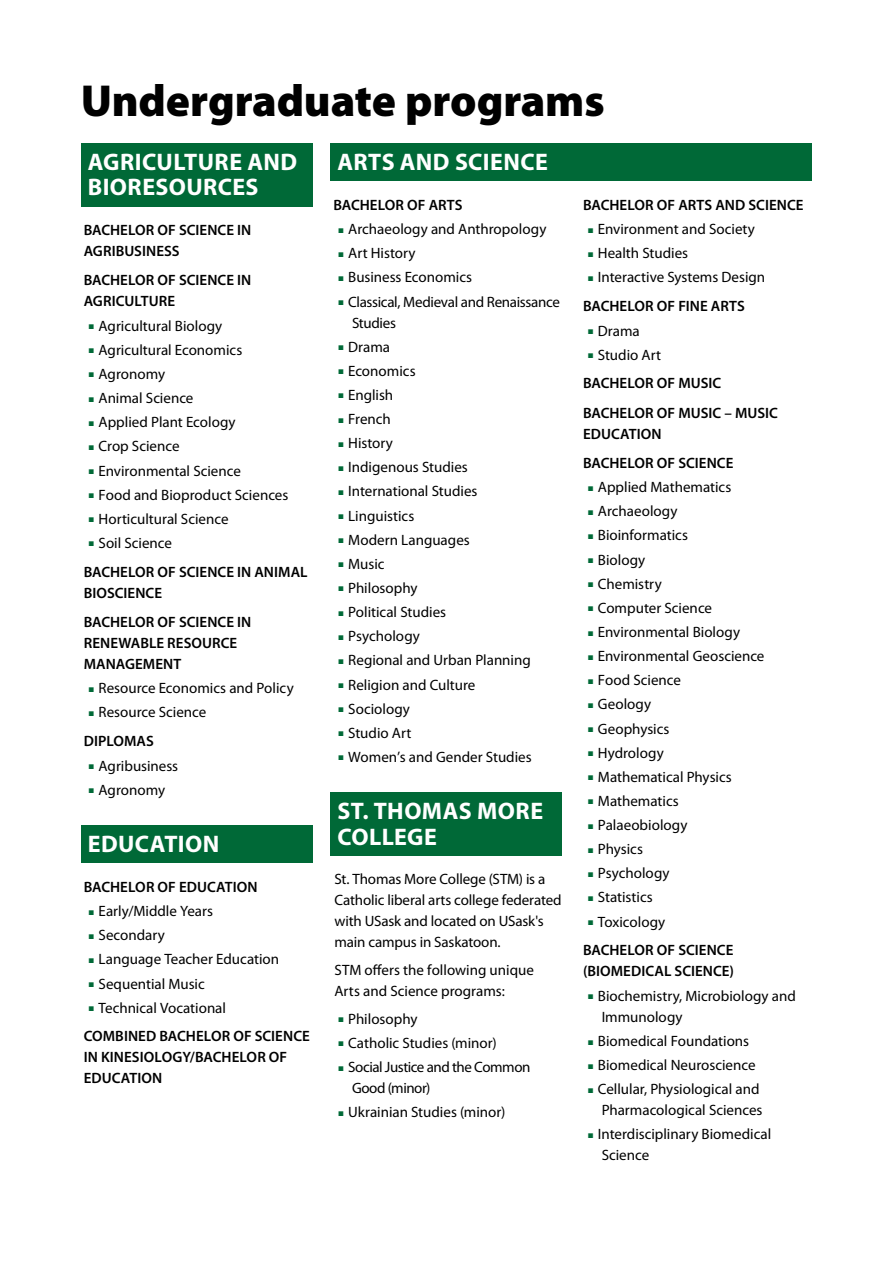
<style>
.page{position:relative;width:893px;height:1263px;background:#fff}
.page>*{position:absolute;margin:0;border:0;box-sizing:border-box;transform-origin:0 0}
.t1{font:900 45px "Myriad Pro";letter-spacing:-.005em;color:#000}
.t2{font:700 24px/25.5px "Myriad Pro";letter-spacing:.02em;color:#fff}
.t3{font:15px/21px "Myriad Pro";color:#000}
.t4{font:600 15px/21px "Myriad Pro";letter-spacing:.005em;color:#000}
.t5{font:15px/21px "Myriad Pro";letter-spacing:-.02em;color:#000}
.t6{font:15px/21px "Myriad Pro";letter-spacing:-.03em;color:#000}
.s1{color:#006937}
.s2{font-weight:400}
.s3{font-weight:600}
.s4{font-weight:700;color:#fff}
</style>
<div class="page">
<div style="left:81px;top:144px;width:231px;height:63px;background:#006937"></div>
<div style="left:81px;top:826px;width:231px;height:37px;background:#006937"></div>
<div style="left:330px;top:144px;width:482px;height:37px;background:#006937"></div>
<div style="left:330px;top:793px;width:232px;height:63px;background:#006937"></div>
<h1 class="t1" style="left:81px;top:75px;width:525px">Undergraduate programs</h1>
<h2 class="t2" style="left:88px;top:148px;width:211px">AGRICULTURE AND<br>BIORESOURCES</h2>
<p class="t4" style="left:84px;top:220px;width:169px">BACHELOR OF SCIENCE IN<br>AGRIBUSINESS</p>
<p class="t4" style="left:84px;top:270px;width:169px">BACHELOR OF SCIENCE IN<br>AGRICULTURE</p>
<p class="t3" style="left:89px;top:315px;width:135px"><span class="s1">■</span> Agricultural Biology</p>
<p class="t3" style="left:89px;top:340px;width:155px"><span class="s1">■</span> Agricultural Economics</p>
<p class="t3" style="left:89px;top:364px;width:78px"><span class="s1">■</span> Agronomy</p>
<p class="t3" style="left:89px;top:388px;width:106px"><span class="s1">■</span> Animal Science</p>
<p class="t3" style="left:89px;top:412px;width:148px"><span class="s1">■</span> Applied Plant Ecology</p>
<p class="t3" style="left:89px;top:436px;width:92px"><span class="s1">■</span> Crop Science</p>
<p class="t3" style="left:89px;top:460px;width:154px"><span class="s1">■</span> Environmental Science</p>
<p class="t3" style="left:89px;top:484px;width:201px"><span class="s1">■</span> Food and Bioproduct Sciences</p>
<p class="t3" style="left:89px;top:508px;width:141px"><span class="s1">■</span> Horticultural Science</p>
<p class="t4" style="left:84px;top:529px;width:225px;line-height:28.7px;text-indent:5px"><span class="s1">■</span> <span class="s2">Soil Science<br></span>BACHELOR OF SCIENCE IN ANIMAL</p>
<p class="t4" style="left:84px;top:578px;width:169px;line-height:29.1px">BIOSCIENCE<br>BACHELOR OF SCIENCE IN</p>
<p class="t4" style="left:84px;top:632px;width:155px">RENEWABLE RESOURCE<br>MANAGEMENT</p>
<p class="t3" style="left:89px;top:678px;width:206px"><span class="s1">■</span> Resource Economics and Policy</p>
<p class="t3" style="left:84px;top:698px;width:124px;line-height:28.7px;text-indent:5px"><span class="s1">■</span> Resource Science<br><span class="s3">DIPLOMAS</span></p>
<p class="t3" style="left:89px;top:755px;width:91px"><span class="s1">■</span> Agribusiness</p>
<p class="t3" style="left:89px;top:779px;width:78px"><span class="s1">■</span> Agronomy</p>
<h2 class="t2" style="left:88px;top:830px;width:133px">EDUCATION</h2>
<p class="t4" style="left:84px;top:876px;width:175px">BACHELOR OF EDUCATION</p>
<p class="t3" style="left:89px;top:901px;width:126px"><span class="s1">■</span> Early/Middle Years</p>
<p class="t3" style="left:89px;top:925px;width:78px"><span class="s1">■</span> Secondary</p>
<p class="t3" style="left:89px;top:949px;width:192px"><span class="s1">■</span> Language Teacher Education</p>
<p class="t3" style="left:89px;top:973px;width:117px"><span class="s1">■</span> Sequential Music</p>
<p class="t4" style="left:84px;top:993px;width:228px;line-height:28.7px;text-indent:5px"><span class="s1">■</span> <span class="s2">Technical Vocational<br></span>COMBINED BACHELOR OF SCIENCE</p>
<p class="t4" style="left:84px;top:1047px;width:205px">IN KINESIOLOGY/BACHELOR OF<br>EDUCATION<span class="s4">Edw</span></p>
<h2 class="t2" style="left:337px;top:148px;width:212px">ARTS AND SCIENCE</h2>
<p class="t4" style="left:333px;top:194px;width:131px">BACHELOR OF ARTS</p>
<p class="t3" style="left:338px;top:219px;width:209px"><span class="s1">■</span> Archaeology and Anthropology</p>
<p class="t3" style="left:338px;top:243px;width:79px"><span class="s1">■</span> Art History</p>
<p class="t3" style="left:338px;top:267px;width:135px"><span class="s1">■</span> Business Economics</p>
<p class="t5" style="left:352px;top:291px;width:210px;text-indent:-14px"><span class="s1">■</span> Classical, Medieval and Renaissance<br>Studies</p>
<p class="t3" style="left:338px;top:336px;width:53px"><span class="s1">■</span> Drama</p>
<p class="t3" style="left:338px;top:360px;width:79px"><span class="s1">■</span> Economics</p>
<p class="t3" style="left:338px;top:385px;width:56px"><span class="s1">■</span> English</p>
<p class="t3" style="left:338px;top:409px;width:54px"><span class="s1">■</span> French</p>
<p class="t3" style="left:338px;top:433px;width:56px"><span class="s1">■</span> History</p>
<p class="t3" style="left:338px;top:457px;width:131px"><span class="s1">■</span> Indigenous Studies</p>
<p class="t3" style="left:338px;top:481px;width:140px"><span class="s1">■</span> International Studies</p>
<p class="t3" style="left:338px;top:505px;width:77px"><span class="s1">■</span> Linguistics</p>
<p class="t3" style="left:338px;top:529px;width:133px"><span class="s1">■</span> Modern Languages</p>
<p class="t3" style="left:338px;top:554px;width:48px"><span class="s1">■</span> Music</p>
<p class="t3" style="left:338px;top:578px;width:81px"><span class="s1">■</span> Philosophy</p>
<p class="t3" style="left:338px;top:602px;width:109px"><span class="s1">■</span> Political Studies</p>
<p class="t3" style="left:338px;top:626px;width:83px"><span class="s1">■</span> Psychology</p>
<p class="t3" style="left:338px;top:650px;width:194px"><span class="s1">■</span> Regional and Urban Planning</p>
<p class="t3" style="left:338px;top:674px;width:138px"><span class="s1">■</span> Religion and Culture</p>
<p class="t3" style="left:338px;top:698px;width:73px"><span class="s1">■</span> Sociology</p>
<p class="t3" style="left:338px;top:722px;width:74px"><span class="s1">■</span> Studio Art</p>
<p class="t3" style="left:338px;top:747px;width:195px"><span class="s1">■</span> Women’s and Gender Studies</p>
<p class="t4" style="left:583px;top:194px;width:222px">BACHELOR OF ARTS AND SCIENCE</p>
<p class="t3" style="left:588px;top:219px;width:168px"><span class="s1">■</span> Environment and Society</p>
<p class="t3" style="left:588px;top:243px;width:101px"><span class="s1">■</span> Health Studies</p>
<p class="t3" style="left:583px;top:263px;width:184px;line-height:28.8px;text-indent:5px"><span class="s1">■</span> Interactive Systems Design<br><span class="s3">BACHELOR OF FINE ARTS</span></p>
<p class="t3" style="left:588px;top:320px;width:53px"><span class="s1">■</span> Drama</p>
<p class="t4" style="left:583px;top:340px;width:196px;line-height:29px;text-indent:5px"><span class="s1">■</span> <span class="s2">Studio Art<br></span>BACHELOR OF MUSIC<br>BACHELOR OF MUSIC – MUSIC</p>
<p class="t4" style="left:583px;top:419px;width:152px;line-height:29.1px">EDUCATION<br>BACHELOR OF SCIENCE</p>
<p class="t3" style="left:588px;top:477px;width:145px"><span class="s1">■</span> Applied Mathematics</p>
<p class="t3" style="left:588px;top:501px;width:91px"><span class="s1">■</span> Archaeology</p>
<p class="t3" style="left:588px;top:525px;width:101px"><span class="s1">■</span> Bioinformatics</p>
<p class="t3" style="left:588px;top:549px;width:59px"><span class="s1">■</span> Biology</p>
<p class="t3" style="left:588px;top:573px;width:75px"><span class="s1">■</span> Chemistry</p>
<p class="t3" style="left:588px;top:598px;width:125px"><span class="s1">■</span> Computer Science</p>
<p class="t3" style="left:588px;top:622px;width:153px"><span class="s1">■</span> Environmental Biology</p>
<p class="t3" style="left:588px;top:646px;width:178px"><span class="s1">■</span> Environmental Geoscience</p>
<p class="t3" style="left:588px;top:670px;width:94px"><span class="s1">■</span> Food Science</p>
<p class="t3" style="left:588px;top:694px;width:65px"><span class="s1">■</span> Geology</p>
<p class="t3" style="left:588px;top:718px;width:83px"><span class="s1">■</span> Geophysics</p>
<p class="t3" style="left:588px;top:742px;width:77px"><span class="s1">■</span> Hydrology</p>
<p class="t3" style="left:588px;top:766px;width:145px"><span class="s1">■</span> Mathematical Physics</p>
<p class="t3" style="left:588px;top:791px;width:92px"><span class="s1">■</span> Mathematics</p>
<p class="t3" style="left:588px;top:815px;width:101px"><span class="s1">■</span> Palaeobiology</p>
<p class="t3" style="left:588px;top:839px;width:56px"><span class="s1">■</span> Physics</p>
<p class="t3" style="left:588px;top:863px;width:83px"><span class="s1">■</span> Psychology</p>
<p class="t3" style="left:588px;top:887px;width:66px"><span class="s1">■</span> Statistics</p>
<p class="t4" style="left:583px;top:907px;width:152px;line-height:28.7px;text-indent:5px"><span class="s1">■</span> <span class="s2">Toxicology<br></span>BACHELOR OF SCIENCE</p>
<p class="t4" style="left:583px;top:961px;width:152px">(BIOMEDICAL SCIENCE)</p>
<p class="t3" style="left:602px;top:986px;width:196px;text-indent:-14px"><span class="s1">■</span> Biochemistry, Microbiology and<br>Immunology</p>
<p class="t3" style="left:588px;top:1031px;width:162px"><span class="s1">■</span> Biomedical Foundations</p>
<p class="t3" style="left:588px;top:1055px;width:169px"><span class="s1">■</span> Biomedical Neuroscience</p>
<p class="t3" style="left:588px;top:1079px;width:176px;text-align:right"><span class="s1">■</span> Cellular, Physiological and<br>Pharmacological Sciences</p>
<p class="t3" style="left:602px;top:1124px;width:171px;text-indent:-14px"><span class="s1">■</span> Interdisciplinary Biomedical<br>Science</p>
<h2 class="t2" style="left:337px;top:797px;width:207px">ST. THOMAS MORE<br>COLLEGE</h2>
<p class="t3" style="left:334px;top:869px;width:229px">St. Thomas More College (STM) is a Catholic liberal arts college federated with USask and located on USask's main campus in Saskatoon.</p>
<p class="t3" style="left:334px;top:960px;width:201px">STM offers the following unique<br>Arts and Science programs:</p>
<p class="t3" style="left:338px;top:1008px;width:81px"><span class="s1">■</span> Philosophy</p>
<p class="t3" style="left:338px;top:1033px;width:160px"><span class="s1">■</span> Catholic Studies (minor)</p>
<p class="t6" style="left:352px;top:1057px;width:180px;text-indent:-14px"><span class="s1">■</span> Social Justice and the Common<br>Good (minor)</p>
<p class="t3" style="left:338px;top:1102px;width:168px"><span class="s1">■</span> Ukrainian Studies (minor)</p>
</div>
